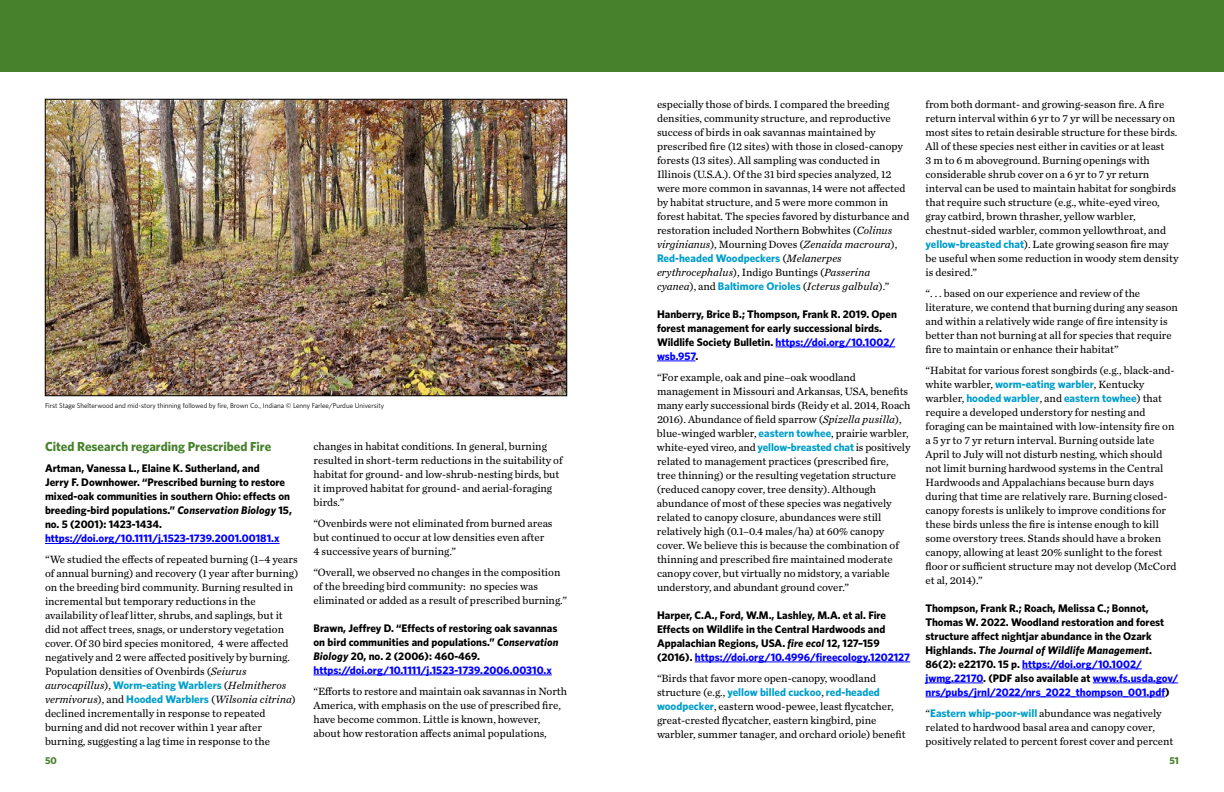
<style>
.page{position:relative;width:1224px;height:792px;background:#fff}
.page>*{position:absolute;margin:0;border:0;box-sizing:border-box;transform-origin:0 0}
.h1___space{font:700 13px "Whitney";color:#46812b}
.text_-_chronicle{font:11px/14px "Chronicle Text G2";color:#000}
.text_-_chronicle___s{font:11px/14px "Chronicle Text G2";color:#000}
.text_-_chronicle___s-2{font:700 11px/14px "Whitney";color:#000}
.t1{font:700 10px "Whitney";color:#46812b}
.photo_credit{font:7px "Whitney";color:#000}
.s1{font-style:italic}
.s2{color:#00f}
.s3{font-family:"Whitney";font-weight:700;color:#009ecb}
</style>
<div class="page">
<div style="left:0;top:0;width:612px;height:72px;background:#46812b"></div>
<div style="left:612px;top:0;width:612px;height:72px;background:#46812b"></div>
<hr style="left:45px;top:543px;width:235px;height:1px;background:#00f">
<hr style="left:314px;top:675px;width:238px;height:1px;background:#00f">
<hr style="left:776px;top:347px;width:119px;height:1px;background:#00f">
<hr style="left:657px;top:361px;width:38px;height:1px;background:#00f">
<hr style="left:695px;top:662px;width:215px;height:1px;background:#00f">
<hr style="left:1022px;top:669px;width:120px;height:1px;background:#00f">
<hr style="left:926px;top:683px;width:57px;height:1px;background:#00f">
<hr style="left:1093px;top:683px;width:85px;height:1px;background:#00f">
<hr style="left:926px;top:697px;width:239px;height:1px;background:#00f">
<img style="left:47px;top:101px;width:518px;height:293px">
<div style="left:45px;top:99px;width:522px;height:297px;border:1px solid #000"></div>
<p class="photo_credit" style="left:45px;top:401px;width:341px">First Stage Shelterwood and mid-story thinning followed by fire, Brown Co., Indiana © Lenny Farlee/Purdue University</p>
<p class="h1___space" style="left:45px;top:438px;width:228px">Cited Research regarding Prescribed Fire</p>
<p class="text_-_chronicle___s-2" style="left:45px;top:461px;width:248px">Artman, Vanessa L., Elaine K. Sutherland, and<br>Jerry F. Downhower. “Prescribed burning to restore mixed-oak communities in southern Ohio: effects on breeding-bird populations.” <span class="s1">Conservation Biology</span> 15, no. 5 (2001): 1423-1434. <span class="s2">https://doi.org/10.1111/j.1523-1739.2001.00181.x</span></p>
<p class="text_-_chronicle___s" style="left:45px;top:552px;width:255px">“We studied the effects of repeated burning (1–4 years of annual burning) and recovery (1 year after burning) on the breeding bird community. Burning resulted in incremental but temporary reductions in the availability of leaf litter, shrubs, and saplings, but it did not affect trees, snags, or understory vegetation cover. Of 30 bird species monitored, 4 were affected negatively and 2 were affected positively by burning.<br>Population densities of Ovenbirds (<span class="s1">Seiurus aurocapillus</span>), <span class="s3">Worm-eating Warblers</span> (<span class="s1">Helmitheros vermivorus</span>), and <span class="s3">Hooded Warblers</span> (<span class="s1">Wilsonia citrina</span>) declined incrementally in response to repeated burning and did not recover within 1 year after burning, suggesting a lag time in response to the</p>
<p class="text_-_chronicle___s" style="left:314px;top:439px;width:251px">changes in habitat conditions. In general, burning resulted in short-term reductions in the suitability of habitat for ground- and low-shrub-nesting birds, but it improved habitat for ground- and aerial-foraging birds.”</p>
<p class="text_-_chronicle___s" style="left:314px;top:516px;width:241px">“Ovenbirds were not eliminated from burned areas but continued to occur at low densities even after<br>4 successive years of burning.”</p>
<p class="text_-_chronicle" style="left:314px;top:565px;width:255px">“Overall, we observed no changes in the composition of the breeding bird community: no species was eliminated or added as a result of prescribed burning.”</p>
<p class="text_-_chronicle___s-2" style="left:314px;top:621px;width:247px">Brawn, Jeffrey D. “Effects of restoring oak savannas on bird communities and populations.” <span class="s1">Conservation Biology</span> 20, no. 2 (2006): 460-469. <span class="s2">https://doi.org/10.1111/j.1523-1739.2006.00310.x</span></p>
<p class="text_-_chronicle" style="left:314px;top:684px;width:255px">“Efforts to restore and maintain oak savannas in North America, with emphasis on the use of prescribed fire, have become common. Little is known, however, about how restoration affects animal populations,</p>
<p class="text_-_chronicle" style="left:657px;top:97px;width:254px">especially those of birds. I compared the breeding densities, community structure, and reproductive success of birds in oak savannas maintained by prescribed fire (12 sites) with those in closed-canopy forests (13 sites). All sampling was conducted in Illinois (U.S.A.). Of the 31 bird species analyzed, 12 were more common in savannas, 14 were not affected by habitat structure, and 5 were more common in forest habitat. The species favored by disturbance and restoration included Northern Bobwhites (<span class="s1">Colinus virginianus</span>), Mourning Doves (<span class="s1">Zenaida macroura</span>), <span class="s3">Red-headed Woodpeckers</span> (<span class="s1">Melanerpes erythrocephalus</span>), Indigo Buntings (<span class="s1">Passerina cyanea</span>), and <span class="s3">Baltimore Orioles</span> (<span class="s1">Icterus galbula</span>).”</p>
<p class="text_-_chronicle___s-2" style="left:657px;top:307px;width:242px">Hanberry, Brice B.; Thompson, Frank R. 2019. Open forest management for early successional birds.<br>Wildlife Society Bulletin. <span class="s2">https://doi.org/10.1002/ wsb.957</span>.</p>
<p class="text_-_chronicle" style="left:657px;top:370px;width:255px">“For example, oak and pine–oak woodland management in Missouri and Arkansas, USA, benefits many early successional birds (Reidy et al. 2014, Roach 2016). Abundance of field sparrow (<span class="s1">Spizella pusilla</span>), blue-winged warbler, <span class="s3">eastern towhee</span>, prairie warbler, white-eyed vireo, and <span class="s3">yellow-breasted chat</span> is positively related to management practices (prescribed fire, tree thinning) or the resulting vegetation structure (reduced canopy cover, tree density). Although abundance of most of these species was negatively related to canopy closure, abundances were still relatively high (0.1–0.4 males/ha) at 60% canopy cover. We believe this is because the combination of thinning and prescribed fire maintained moderate canopy cover, but virtually no midstory, a variable understory, and abundant ground cover.”</p>
<p class="text_-_chronicle___s-2" style="left:657px;top:608px;width:255px">Harper, C.A., Ford, W.M., Lashley, M.A. et al. Fire Effects on Wildlife in the Central Hardwoods and Appalachian Regions, USA. <span class="s1">fire ecol</span> 12, 127–159 (2016). <span class="s2">https://doi.org/10.4996/fireecology.1202127</span></p>
<p class="text_-_chronicle___s" style="left:657px;top:671px;width:250px">“Birds that favor more open-canopy, woodland structure (e.g., <span class="s3">yellow billed cuckoo</span>, <span class="s3">red-headed woodpecker</span>, eastern wood-pewee, least flycatcher, great-crested flycatcher, eastern kingbird, pine warbler, summer tanager, and orchard oriole) benefit</p>
<p class="text_-_chronicle___s" style="left:926px;top:97px;width:255px">from both dormant- and growing-season fire. A fire return interval within 6 yr to 7 yr will be necessary on most sites to retain desirable structure for these birds.<br>All of these species nest either in cavities or at least<br>3 m to 6 m aboveground. Burning openings with considerable shrub cover on a 6 yr to 7 yr return interval can be used to maintain habitat for songbirds that require such structure (e.g., white-eyed vireo, gray catbird, brown thrasher, yellow warbler, chestnut-sided warbler, common yellowthroat, and <span class="s3">yellow-breasted chat</span>). Late growing season fire may be useful when some reduction in woody stem density is desired.”</p>
<p class="text_-_chronicle___s" style="left:926px;top:286px;width:254px">“. . . based on our experience and review of the literature, we contend that burning during any season and within a relatively wide range of fire intensity is better than not burning at all for species that require fire to maintain or enhance their habitat”</p>
<p class="text_-_chronicle" style="left:926px;top:363px;width:253px">“Habitat for various forest songbirds (e.g., black-and&shy;white warbler, <span class="s3">worm-eating warbler</span>, Kentucky warbler, <span class="s3">hooded warbler</span>, and <span class="s3">eastern towhee</span>) that require a developed understory for nesting and foraging can be maintained with low-intensity fire on a 5 yr to 7 yr return interval. Burning outside late April to July will not disturb nesting, which should not limit burning hardwood systems in the Central Hardwoods and Appalachians because burn days during that time are relatively rare. Burning closed&shy;canopy forests is unlikely to improve conditions for these birds unless the fire is intense enough to kill some overstory trees. Stands should have a broken canopy, allowing at least 20% sunlight to the forest floor or sufficient structure may not develop (McCord et al, 2014).”</p>
<p class="text_-_chronicle___s-2" style="left:926px;top:601px;width:254px">Thompson, Frank R.; Roach, Melissa C.; Bonnot, Thomas W. 2022. Woodland restoration and forest structure affect nightjar abundance in the Ozark Highlands. <span class="s1">The Journal of Wildlife Management</span>.<br>86(2): e22170. 15 p. <span class="s2">https://doi.org/10.1002/ jwmg.22170</span>. (PDF also available at <span class="s2">www.fs.usda.gov/ nrs/pubs/jrnl/2022/nrs_2022_thompson_001.pdf</span>)</p>
<p class="text_-_chronicle___s" style="left:926px;top:706px;width:250px">“<span class="s3">Eastern whip-poor-will</span> abundance was negatively related to hardwood basal area and canopy cover, positively related to percent forest cover and percent</p>
<p class="t1" style="left:45px;top:754px;width:13px">50</p>
<p class="t1" style="left:1169px;top:754px;width:11px">51</p>
</div>
